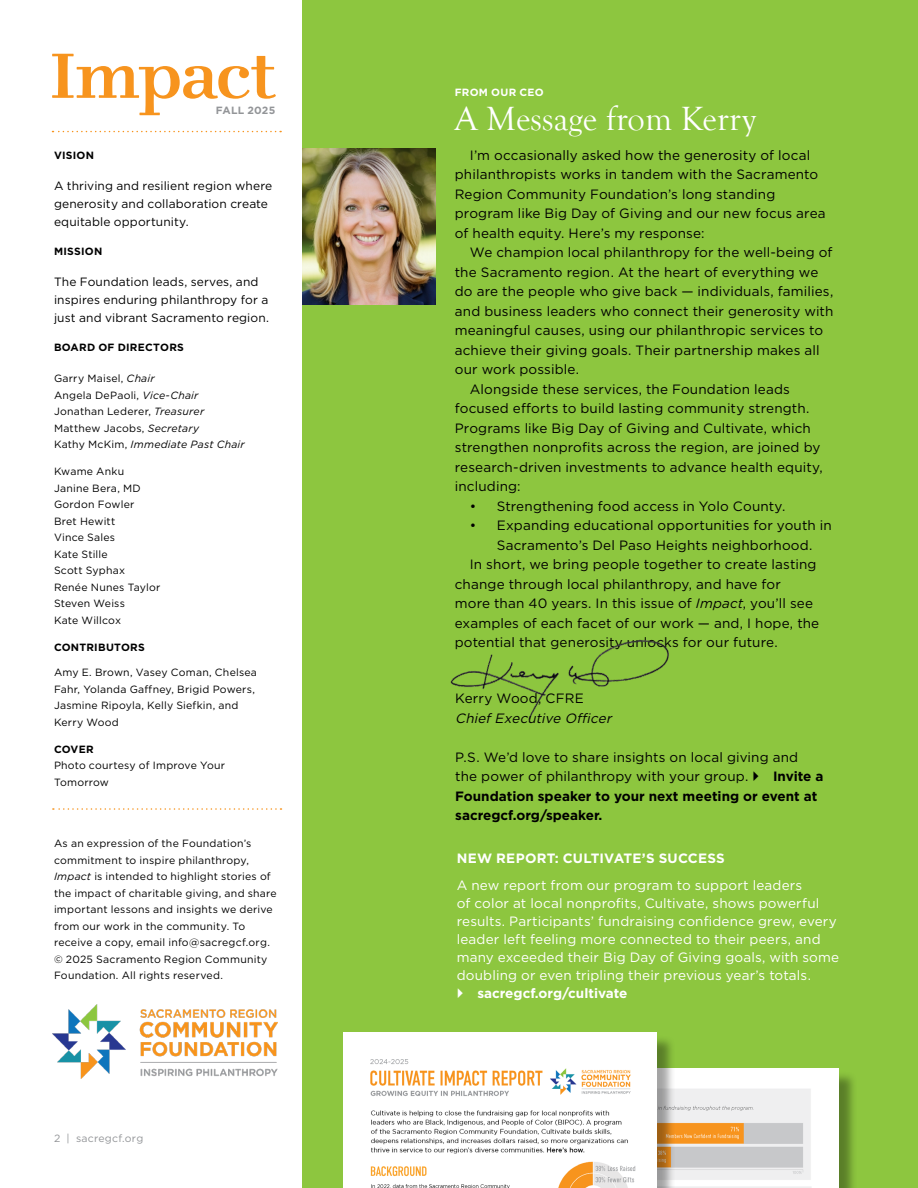
<style>
.page{position:relative;width:918px;height:1188px;background:#fff}
.page>*{position:absolute;margin:0;border:0;box-sizing:border-box;transform-origin:0 0}
.t1{font:34.5px "Goudy Old Style T";color:#fff}
.Serif_Body_Copy{font:13.5px/19.5px "Gotham";letter-spacing:.01em;color:#000}
.t2{font:13.5px/18px "Gotham";letter-spacing:.01em;color:#fff}
.Serif_Body_Copy-2{font:700 13.5px/19.5px "Gotham";color:#000}
.t3{font:700 13.5px "Gotham";color:#fff}
.Serif_Body_Copy-3{font:italic 13.5px "Gotham";color:#000}
.t4{font:12px/18px "Gotham";letter-spacing:.01em;color:#000}
.t5{font:10.5px/16.5px "Gotham";letter-spacing:.02em;color:#000}
.t6{font:700 10.5px "Gotham";letter-spacing:.025em;color:#000}
.t7{font:italic 10.5px "Gotham";letter-spacing:.015em;color:#000}
.t8{font:10.5px "Gotham";letter-spacing:.025em;color:#939598}
.t9{font:700 10.5px "Gotham";letter-spacing:.025em;color:#fff}
.t10{font:700 10.5px "Gotham";letter-spacing:.02em;color:#939598}
.s1{font-style:italic}
.s2{font-style:normal}
</style>
<div class="page">
<div style="left:303px;top:0;width:615px;height:1188px;background:#8dc63f"></div>
<img style="left:53px;top:1005px;width:225px;height:73px">
<img style="left:450px;top:640px;width:219px;height:80px">
<svg style="left:52px;top:54px;width:224px;height:61px"></svg>
<img style="left:303px;top:149px;width:132px;height:155px">
<svg style="left:52px;top:131px;width:229px;height:1px"></svg>
<svg style="left:53px;top:808px;width:228px;height:2px"></svg>
<div style="left:528px;top:1070px;width:329px;height:118px;background:#000;opacity:.36"></div>
<img style="left:675px;top:1068px;width:163px;height:120px">
<div style="left:346px;top:1035px;width:329px;height:153px;background:#000;opacity:.36"></div>
<img style="left:343px;top:1032px;width:314px;height:156px">
<p class="t10" style="left:216px;top:103px;width:61px">FALL 2025</p>
<p class="t6" style="left:54px;top:148px;width:42px">VISION</p>
<p class="t4" style="left:54px;top:177px;width:220px">A thriving and resilient region where generosity and collaboration create equitable opportunity.</p>
<p class="t6" style="left:54px;top:244px;width:50px">MISSION</p>
<p class="t4" style="left:54px;top:273px;width:217px">The Foundation leads, serves, and inspires enduring philanthropy for a just and vibrant Sacramento region.</p>
<p class="t6" style="left:54px;top:340px;width:131px">BOARD OF DIRECTORS</p>
<p class="t5" style="left:54px;top:370px;width:102px">Garry Maisel, <span class="s1">Chair</span></p>
<p class="t5" style="left:54px;top:387px;width:146px">Angela DePaoli, <span class="s1">Vice-Chair</span></p>
<p class="t5" style="left:54px;top:403px;width:152px">Jonathan Lederer, <span class="s1">Treasurer</span></p>
<p class="t5" style="left:54px;top:420px;width:147px">Matthew Jacobs, <span class="s1">Secretary</span></p>
<p class="t7" style="left:54px;top:438px;width:192px"><span class="s2">Kathy McKim,</span> Immediate Past Chair</p>
<p class="t5" style="left:54px;top:463px;width:88px">Kwame Anku<br>Janine Bera, MD</p>
<p class="t5" style="left:54px;top:496px;width:82px">Gordon Fowler</p>
<p class="t5" style="left:54px;top:513px;width:63px">Bret Hewitt</p>
<p class="t5" style="left:54px;top:529px;width:63px">Vince Sales</p>
<p class="t5" style="left:54px;top:546px;width:55px">Kate Stille</p>
<p class="t5" style="left:54px;top:562px;width:73px">Scott Syphax</p>
<p class="t5" style="left:54px;top:579px;width:108px">Renée Nunes Taylor</p>
<p class="t5" style="left:54px;top:595px;width:72px">Steven Weiss</p>
<p class="t5" style="left:54px;top:612px;width:69px">Kate Willcox</p>
<p class="t6" style="left:54px;top:640px;width:92px">CONTRIBUTORS</p>
<p class="t5" style="left:54px;top:664px;width:205px">Amy E. Brown, Vasey Coman, Chelsea<br>Fahr, Yolanda Gaffney, Brigid Powers,<br>Jasmine Ripoyla, Kelly Siefkin, and<br>Kerry Wood</p>
<p class="t6" style="left:54px;top:742px;width:41px">COVER</p>
<p class="t5" style="left:54px;top:757px;width:173px">Photo courtesy of Improve Your<br>Tomorrow</p>
<p class="t5" style="left:54px;top:835px;width:224px">As an expression of the Foundation’s commitment to inspire philanthropy, <span class="s1">Impact</span> is intended to highlight stories of the impact of charitable giving, and share important lessons and insights we derive from our work in the community. To receive a copy, email info@sacregcf.org. © 2025 Sacramento Region Community Foundation. All rights reserved.</p>
<p class="t8" style="left:54px;top:1132px;width:91px">2 | sacregcf.org</p>
<p class="t9" style="left:455px;top:85px;width:90px">FROM OUR CEO</p>
<p class="t1" style="left:455px;top:100px;width:303px">A Message from Kerry</p>
<p class="Serif_Body_Copy" style="left:455px;top:145px;width:372px;text-indent:15px">I’m occasionally asked how the generosity of local philanthropists works in tandem with the Sacramento Region Community Foundation’s long standing program like Big Day of Giving and our new focus area of health equity. Here’s my response:</p>
<p class="Serif_Body_Copy" style="left:455px;top:242px;width:380px;text-indent:15px">We champion local philanthropy for the well-being of the Sacramento region. At the heart of everything we do are the people who give back — individuals, families, and business leaders who connect their generosity with meaningful causes, using our philanthropic services to achieve their giving goals. Their partnership makes all our work possible.</p>
<p class="Serif_Body_Copy" style="left:455px;top:379px;width:370px;text-indent:15px">Alongside these services, the Foundation leads focused efforts to build lasting community strength.<br>Programs like Big Day of Giving and Cultivate, which strengthen nonprofits across the region, are joined by research-driven investments to advance health equity, including:</p>
<p class="Serif_Body_Copy" style="left:470px;top:496px;width:317px">• Strengthening food access in Yolo County.</p>
<p class="Serif_Body_Copy" style="left:470px;top:515px;width:363px;text-align:center">• Expanding educational opportunities for youth in<br>Sacramento’s Del Paso Heights neighborhood.</p>
<p class="Serif_Body_Copy" style="left:455px;top:554px;width:366px;text-indent:15px">In short, we bring people together to create lasting change through local philanthropy, and have for more than 40 years. In this issue of <span class="s1">Impact</span>, you’ll see examples of each facet of our work — and, I hope, the potential that generosity unlocks for our future.</p>
<p class="Serif_Body_Copy" style="left:455px;top:689px;width:130px">Kerry Wood, CFRE</p>
<p class="Serif_Body_Copy-3" style="left:455px;top:709px;width:161px">ChiefExecutive Officer</p>
<p class="Serif_Body_Copy" style="left:455px;top:747px;width:345px">P.S. We’d love to share insights on local giving and the power of philanthropy with your group.</p>
<p class="Serif_Body_Copy-2" style="left:455px;top:767px;width:370px;text-indent:318px">Invite a<br>Foundation speaker to your next meeting or event at sacregcf.org/speaker.</p>
<p class="t3" style="left:457px;top:849px;width:270px">NEW REPORT: CULTIVATE’S SUCCESS</p>
<p class="t2" style="left:457px;top:875px;width:384px">A new report from our program to support leaders<br>of color at local nonprofits, Cultivate, shows powerful results. Participants’ fundraising confidence grew, every leader left feeling more connected to their peers, and many exceeded their Big Day of Giving goals, with some doubling or even tripling their previous year’s totals.</p>
<p class="t3" style="left:477px;top:984px;width:152px">sacregcf.org/cultivate</p>
</div>
